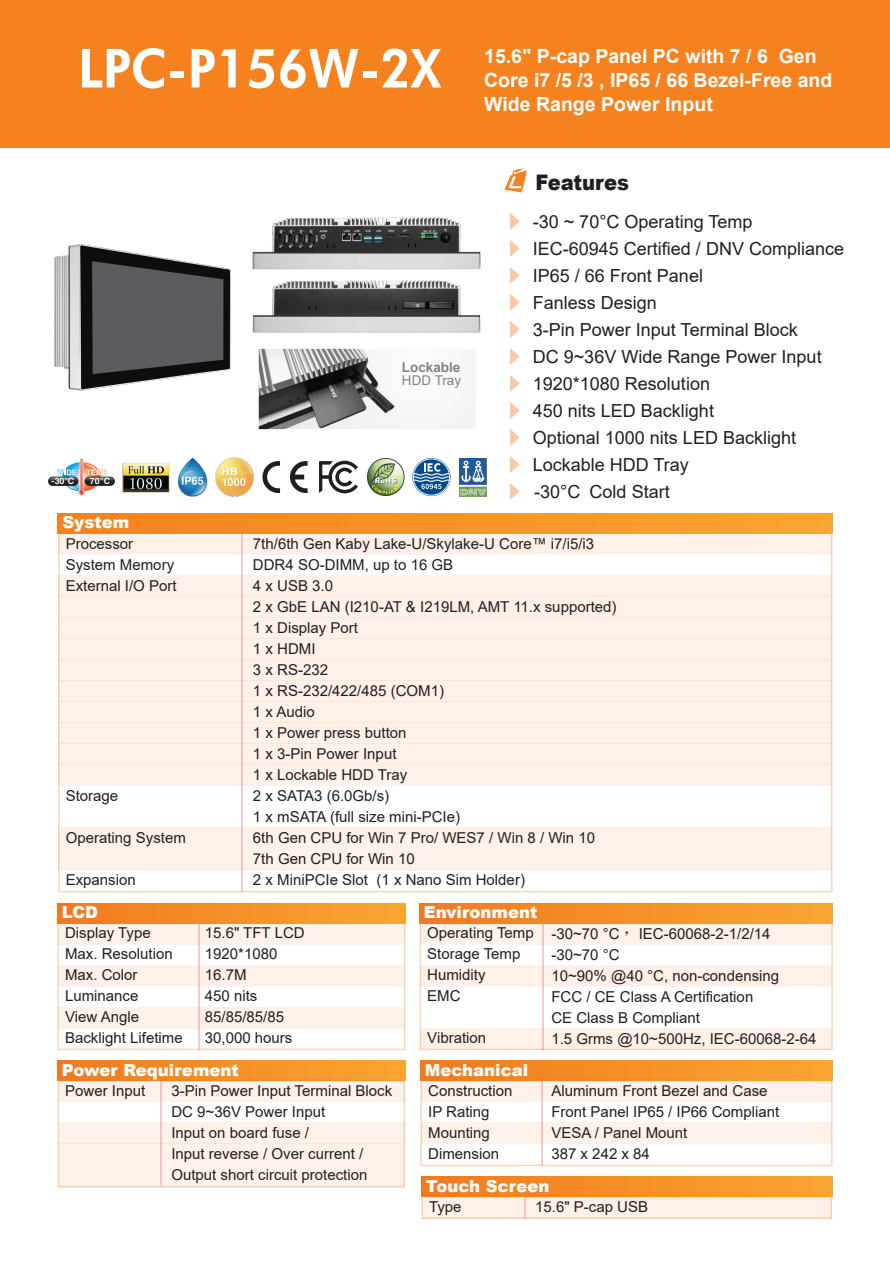
<style>
.page{position:relative;width:890px;height:1263px;background:#fff}
.page>*{position:absolute;margin:0;border:0;box-sizing:border-box;transform-origin:0 0}
.t1{font:800 53.85px "Futura BT";letter-spacing:-.01em;color:#fff;scale:.95 1}
.t2{font:900 21.45px "Arial";color:#221e1f;scale:.91 1}
.t3{font:700 19.5px/24px "Arial";color:#fff}
.t4{font:18px/27px "Arial";color:#221e1f}
.t5{font:900 16.5px "Arial";color:#fff}
.t6{font:15px/21px "Arial";color:#221e1f}
.t7{font:700 13.5px "Arial";color:#808284}
.t8{font:13.5px "Arial";color:#808284}
.t9{font:700 8.7px "Helvetica";color:#fff}
.s1{font-family:"Adobe Ming Std";font-weight:300}
</style>
<div class="page">
<img style="left:114px;top:463px;width:52px;height:30px">
<svg style="left:262px;top:461px;width:18px;height:32px"></svg>
<svg style="left:290px;top:461px;width:17px;height:32px"></svg>
<svg style="left:319px;top:461px;width:39px;height:32px"></svg>
<img style="left:166px;top:457px;width:42px;height:40px">
<img style="left:215px;top:457px;width:39px;height:40px">
<img style="left:367px;top:459px;width:37px;height:36px">
<svg style="left:85px;top:477px;width:30px;height:9px"></svg>
<svg style="left:85px;top:477px;width:29px;height:8px"></svg>
<svg style="left:48px;top:477px;width:30px;height:9px"></svg>
<svg style="left:49px;top:477px;width:28px;height:8px"></svg>
<svg style="left:57px;top:458px;width:50px;height:38px"></svg>
<img style="left:459px;top:458px;width:27px;height:38px">
<svg style="left:412px;top:458px;width:38px;height:38px"></svg>
<img style="left:255px;top:217px;width:226px;height:53px">
<img style="left:255px;top:280px;width:226px;height:53px">
<img style="left:54px;top:244px;width:201px;height:147px">
<svg style="left:416px;top:349px;width:59px;height:80px"></svg>
<img style="left:259px;top:349px;width:157px;height:80px">
<div style="left:0;top:0;width:889px;height:147px;background:#f5821f"></div>
<svg style="left:504px;top:167px;width:22px;height:25px"></svg>
<svg style="left:510px;top:213px;width:9px;height:17px"></svg>
<svg style="left:510px;top:240px;width:9px;height:17px"></svg>
<svg style="left:510px;top:267px;width:9px;height:17px"></svg>
<svg style="left:510px;top:294px;width:9px;height:17px"></svg>
<svg style="left:510px;top:321px;width:9px;height:17px"></svg>
<svg style="left:510px;top:348px;width:9px;height:17px"></svg>
<svg style="left:510px;top:375px;width:9px;height:17px"></svg>
<svg style="left:510px;top:402px;width:9px;height:17px"></svg>
<svg style="left:510px;top:429px;width:9px;height:17px"></svg>
<svg style="left:510px;top:456px;width:9px;height:17px"></svg>
<svg style="left:510px;top:483px;width:9px;height:17px"></svg>
<div style="left:59px;top:533px;width:772px;height:21px;background:#fdf1e9"></div>
<div style="left:59px;top:575px;width:772px;height:21px;background:#fdf1e9"></div>
<div style="left:59px;top:596px;width:772px;height:21px;background:#fdf1e9"></div>
<div style="left:59px;top:617px;width:772px;height:21px;background:#fdf1e9"></div>
<div style="left:59px;top:638px;width:772px;height:21px;background:#fdf1e9"></div>
<div style="left:59px;top:659px;width:772px;height:21px;background:#fdf1e9"></div>
<div style="left:59px;top:680px;width:772px;height:21px;background:#fdf1e9"></div>
<div style="left:59px;top:701px;width:772px;height:22px;background:#fdf1e9"></div>
<div style="left:59px;top:723px;width:772px;height:21px;background:#fdf1e9"></div>
<div style="left:59px;top:744px;width:772px;height:21px;background:#fdf1e9"></div>
<div style="left:59px;top:765px;width:772px;height:21px;background:#fdf1e9"></div>
<div style="left:59px;top:828px;width:772px;height:21px;background:#fdf1e9"></div>
<div style="left:59px;top:849px;width:772px;height:21px;background:#fdf1e9"></div>
<hr style="left:241px;top:532px;width:1px;height:360px;background:#f05152">
<div style="left:58px;top:923px;width:346px;height:21px;background:#fdf1e9"></div>
<div style="left:58px;top:965px;width:346px;height:21px;background:#fdf1e9"></div>
<div style="left:58px;top:1007px;width:346px;height:21px;background:#fdf1e9"></div>
<hr style="left:198px;top:922px;width:1px;height:127px;background:#f05152">
<div style="left:57px;top:903px;width:348px;height:20px;background:linear-gradient(to right,#f1791f,#faa532)"></div>
<div style="left:420px;top:923px;width:411px;height:21px;background:#fdf1e9"></div>
<div style="left:420px;top:965px;width:411px;height:21px;background:#fdf1e9"></div>
<div style="left:420px;top:1028px;width:411px;height:21px;background:#fdf1e9"></div>
<hr style="left:541px;top:922px;width:2px;height:127px;background:#f05152">
<div style="left:419px;top:903px;width:413px;height:20px;background:linear-gradient(to right,#f1791f,#faa532)"></div>
<div style="left:421px;top:1081px;width:410px;height:21px;background:#fdf1e9"></div>
<div style="left:421px;top:1123px;width:410px;height:21px;background:#fdf1e9"></div>
<div style="left:421px;top:1174px;width:410px;height:21px;background:linear-gradient(to right,#f1791f,#faa532)"></div>
<hr style="left:541px;top:1080px;width:1px;height:85px;background:#f05152">
<div style="left:420px;top:1061px;width:412px;height:20px;background:linear-gradient(to right,#f1791f,#faa532)"></div>
<div style="left:58px;top:513px;width:774px;height:20px;background:linear-gradient(to right,#f5821d,#faa632)"></div>
<div style="left:58px;top:1081px;width:346px;height:21px;background:#fdf1e9"></div>
<div style="left:58px;top:1123px;width:346px;height:21px;background:#fdf1e9"></div>
<div style="left:58px;top:1144px;width:346px;height:21px;background:#fdf1e9"></div>
<div style="left:58px;top:1165px;width:346px;height:21px;background:#fdf1e9"></div>
<div style="left:57px;top:1061px;width:348px;height:20px;background:linear-gradient(to right,#f1791f,#faa531)"></div>
<hr style="left:160px;top:1080px;width:1px;height:106px;background:#f05152">
<div style="left:422px;top:1197px;width:408px;height:21px;background:#fdf1e9"></div>
<div style="left:421px;top:1177px;width:410px;height:20px;background:linear-gradient(to right,#f1791f,#faa532)"></div>
<hr style="left:523px;top:1196px;width:2px;height:22px;background:#f05152">
<div style="left:421px;top:1196px;width:410px;height:23px;border:2px solid #f17920"></div>
<h1 class="t1" style="left:78px;top:36px;width:383px">LPC-P156W-2X</h1>
<h3 class="t3" style="left:484px;top:44px;width:349px">15.6" P-cap Panel PC with 7 / 6 Gen<br>Core i7 /5 /3 , IP65 / 66 Bezel-Free and<br>Wide Range Power Input</h3>
<p class="t9" style="left:51px;top:476px;width:24px">-30°C</p>
<p class="t9" style="left:90px;top:476px;width:22px">70°C</p>
<p class="t5" style="left:62px;top:511px;width:68px">System</p>
<p class="t7" style="left:401px;top:357px;width:60px">Lockable</p>
<p class="t8" style="left:401px;top:371px;width:61px">HDD Tray</p>
<h2 class="t2" style="left:535px;top:167px;width:104px">Features</h2>
<p class="t4" style="left:532px;top:208px;width:313px">-30 ~ 70°C Operating Temp<br>IEC-60945 Certified / DNV Compliance<br>IP65 / 66 Front Panel<br>Fanless Design<br>3-Pin Power Input Terminal Block<br>DC 9~36V Wide Range Power Input<br>1920*1080 Resolution<br>450 nits LED Backlight<br>Optional 1000 nits LED Backlight<br>Lockable HDD Tray<br>-30°C Cold Start</p>
<p class="t6" style="left:66px;top:533px;width:112px">Processor<br>System Memory<br>External I/O Port</p>
<p class="t6" style="left:66px;top:785px;width:54px">Storage</p>
<p class="t6" style="left:66px;top:827px;width:122px">Operating System</p>
<p class="t6" style="left:66px;top:869px;width:72px">Expansion</p>
<p class="t5" style="left:62px;top:900px;width:38px">LCD</p>
<p class="t6" style="left:253px;top:533px;width:365px">7th/6th Gen Kaby Lake-U/Skylake-U Core™ i7/i5/i3<br>DDR4 SO-DIMM, up to 16 GB<br>4 x USB 3.0<br>2 x GbE LAN (I210-AT &amp; I219LM, AMT 11.x supported)<br>1 x Display Port<br>1 x HDMI<br>3 x RS-232<br>1 x RS-232/422/485 (COM1)<br>1 x Audio<br>1 x Power press button<br>1 x 3-Pin Power Input<br>1 x Lockable HDD Tray<br>2 x SATA3 (6.0Gb/s)<br>1 x mSATA (full size mini-PCIe)<br>6th Gen CPU for Win 7 Pro/ WES7 / Win 8 / Win 10<br>7th Gen CPU for Win 10<br>2 x MiniPCIe Slot (1 x Nano Sim Holder)</p>
<p class="t5" style="left:423px;top:900px;width:115px">Environment</p>
<p class="t6" style="left:65px;top:922px;width:119px">Display Type<br>Max. Resolution<br>Max. Color<br>Luminance<br>View Angle<br>Backlight Lifetime</p>
<p class="t6" style="left:205px;top:922px;width:101px">15.6" TFT LCD<br>1920*1080<br>16.7M<br>450 nits<br>85/85/85/85<br>30,000 hours</p>
<p class="t5" style="left:62px;top:1058px;width:178px">Power Requirement</p>
<p class="t6" style="left:65px;top:1080px;width:82px">Power Input</p>
<p class="t6" style="left:171px;top:1080px;width:222px">3-Pin Power Input Terminal Block<br>DC 9~36V Power Input<br>Input on board fuse /<br>Input reverse / Over current /<br>Output short circuit protection</p>
<p class="t6" style="left:427px;top:922px;width:108px">Operating Temp<br>Storage Temp<br>Humidity<br>EMC</p>
<p class="t6" style="left:427px;top:1027px;width:60px">Vibration</p>
<p class="t5" style="left:424px;top:1058px;width:105px">Mechanical</p>
<p class="t6" style="left:551px;top:923px;width:266px">-30~70 °C<span class="s1">，</span> IEC-60068-2-1/2/14 -30~70 °C<br>10~90% @40 °C, non-condensing<br>FCC / CE Class A Certification<br>CE Class B Compliant<br>1.5 Grms @10~500Hz, IEC-60068-2-64</p>
<p class="t6" style="left:428px;top:1080px;width:86px">Construction<br>IP Rating<br>Mounting<br>Dimension</p>
<p class="t6" style="left:551px;top:1080px;width:229px">Aluminum Front Bezel and Case<br>Front Panel IP65 / IP66 Compliant<br>VESA / Panel Mount<br>387 x 242 x 84</p>
<p class="t5" style="left:425px;top:1174px;width:125px">Touch Screen</p>
<p class="t6" style="left:429px;top:1196px;width:34px">Type</p>
<p class="t6" style="left:535px;top:1196px;width:114px">15.6" P-cap USB</p>
</div>
